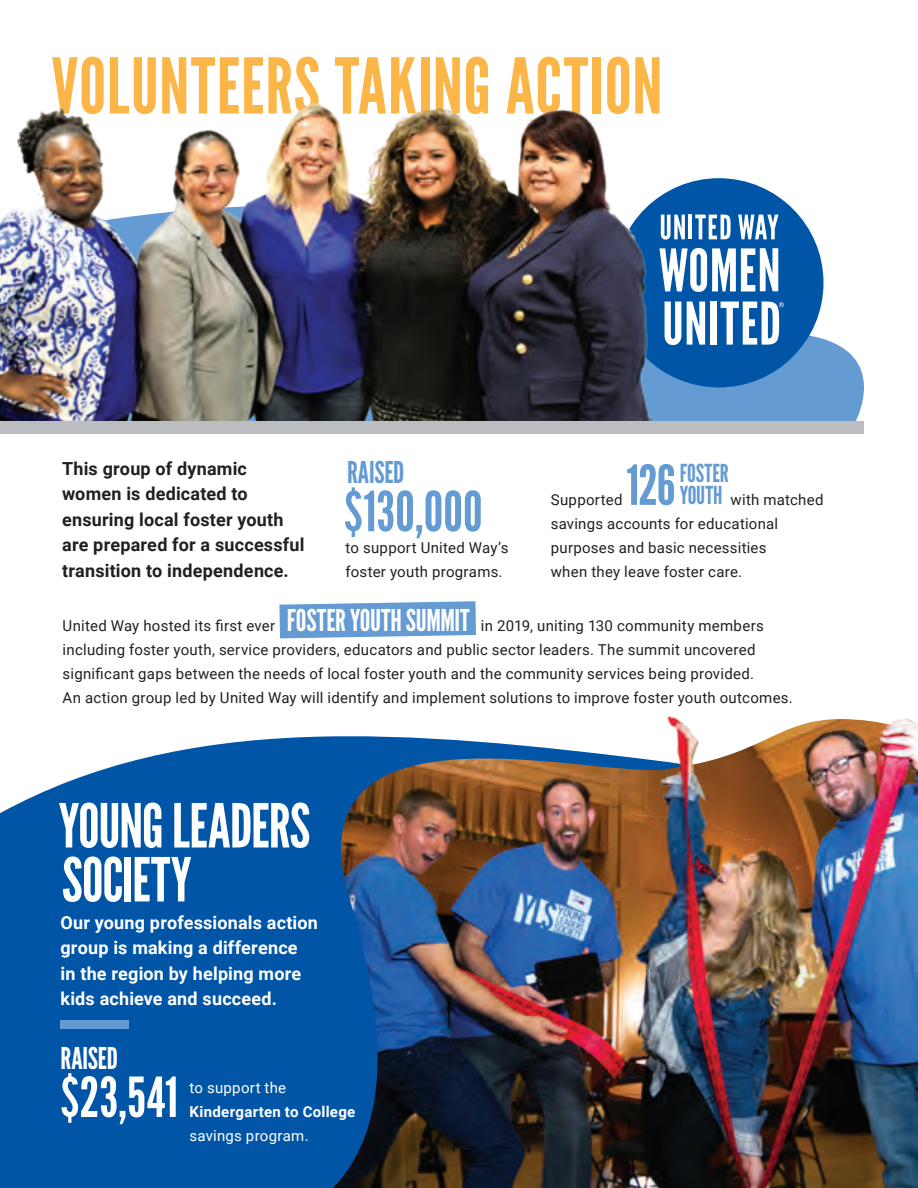
<style>
.page{position:relative;width:918px;height:1188px;background:#fff}
.page>*{position:absolute;margin:0;border:0;box-sizing:border-box;transform-origin:0 0}
.t1{font:76.5px "League Gothic";letter-spacing:.01em;color:#fcb547}
.t2{font:60.6px/54px "League Gothic";letter-spacing:-.015em;color:#fff}
.t3{font:55.05px "League Gothic";letter-spacing:.005em;color:#649bd2}
.t4{font:55.05px "League Gothic";color:#fff}
.t5{font:30px "League Gothic";letter-spacing:-.01em;color:#649bd2}
.t6{font:30px "League Gothic";letter-spacing:-.01em;color:#fff}
.t7{font:24.75px/22.2px "League Gothic";color:#649bd2}
.t8{font:700 18px/25.5px "Roboto";letter-spacing:.01em;color:#231f20}
.t9{font:700 18px/25.5px "Roboto";letter-spacing:.01em;color:#fff}
.t10{font:15px/24px "Roboto";letter-spacing:.02em;color:#231f20}
.t11{font:15px "Roboto";letter-spacing:.015em;color:#fff}
.t12{font:700 15px "Roboto";letter-spacing:.02em;color:#fff}
.s1{font-family:"League Gothic";font-size:30px;color:#fff}
</style>
<div class="page">
<div style="left:0;top:737px;width:301px;height:451px;background:#0155a7"></div>
<svg style="left:651px;top:178px;width:213px;height:244px;fill:#649bd2"></svg>
<div style="left:614px;top:178px;width:210px;height:209px;background:#0155a7;border-radius:50%"></div>
<svg style="left:661px;top:215px;width:24px;height:25px"></svg>
<hr style="left:689px;top:215px;width:3px;height:24px;background:#fff">
<svg style="left:695px;top:215px;width:36px;height:24px"></svg>
<svg style="left:738px;top:215px;width:40px;height:24px"></svg>
<svg style="left:659px;top:248px;width:119px;height:44px"></svg>
<svg style="left:665px;top:302px;width:16px;height:43px"></svg>
<svg style="left:687px;top:302px;width:18px;height:43px"></svg>
<div style="left:710px;top:302px;width:7px;height:43px;background:#fff"></div>
<svg style="left:721px;top:302px;width:63px;height:43px"></svg>
<img style="left:0;top:103px;width:651px;height:319px">
<div style="left:0;top:422px;width:864px;height:12px;background:#bcbdc0"></div>
<svg style="left:279px;top:601px;width:197px;height:37px;background:#72a4d6"></svg>
<img style="left:301px;top:736px;width:617px;height:452px">
<div style="left:60px;top:1021px;width:69px;height:8px;background:#649bd2"></div>
<img style="left:634px;top:716px;width:284px;height:256px">
<h1 class="t1" style="left:51px;top:42px;width:613px">VOLUNTEERS TAKING ACTION</h1>
<p class="t8" style="left:62px;top:455px;width:244px">This group of dynamic women is dedicated to ensuring local foster youth are prepared for a successful transition to independence.</p>
<h3 class="t5" style="left:347px;top:455px;width:59px">RAISED</h3>
<h3 class="t3" style="left:344px;top:480px;width:140px">$130,000</h3>
<p class="t10" style="left:346px;top:535px;width:164px">to support United Way’s foster youth programs.</p>
<h3 class="t7" style="left:680px;top:462px;width:50px">FOSTER<br>YOUTH</h3>
<h3 class="t3" style="left:626px;top:454px;width:51px">126</h3>
<p class="t10" style="left:551px;top:487px;width:274px;text-indent:180px">with matched savings accounts for educational purposes and basic necessities<br>when they leave foster care.</p>
<p class="t10" style="left:551px;top:487px;width:73px">Supported</p>
<p class="t10" style="left:63px;top:613px;width:732px">United Way hosted its first ever <span class="s1">FOSTER YOUTH SUMMIT</span> in 2019, uniting 130 community members including foster youth, service providers, educators and public sector leaders. The summit uncovered significant gaps between the needs of local foster youth and the community services being provided.<br>An action group led by United Way will identify and implement solutions to improve foster youth outcomes.</p>
<h2 class="t2" style="left:59px;top:800px;width:253px">YOUNG LEADERS<br>SOCIETY</h2>
<p class="t9" style="left:60px;top:909px;width:259px">Our young professionals action group is making a difference<br>in the region by helping more kids achieve and succeed.</p>
<h3 class="t6" style="left:60px;top:1041px;width:59px">RAISED</h3>
<h3 class="t4" style="left:60px;top:1066px;width:119px">$23,541</h3>
<p class="t11" style="left:190px;top:1077px;width:98px">to support the</p>
<p class="t12" style="left:190px;top:1101px;width:167px">Kindergarten to College</p>
<p class="t11" style="left:190px;top:1125px;width:121px">savings program.</p>
</div>
